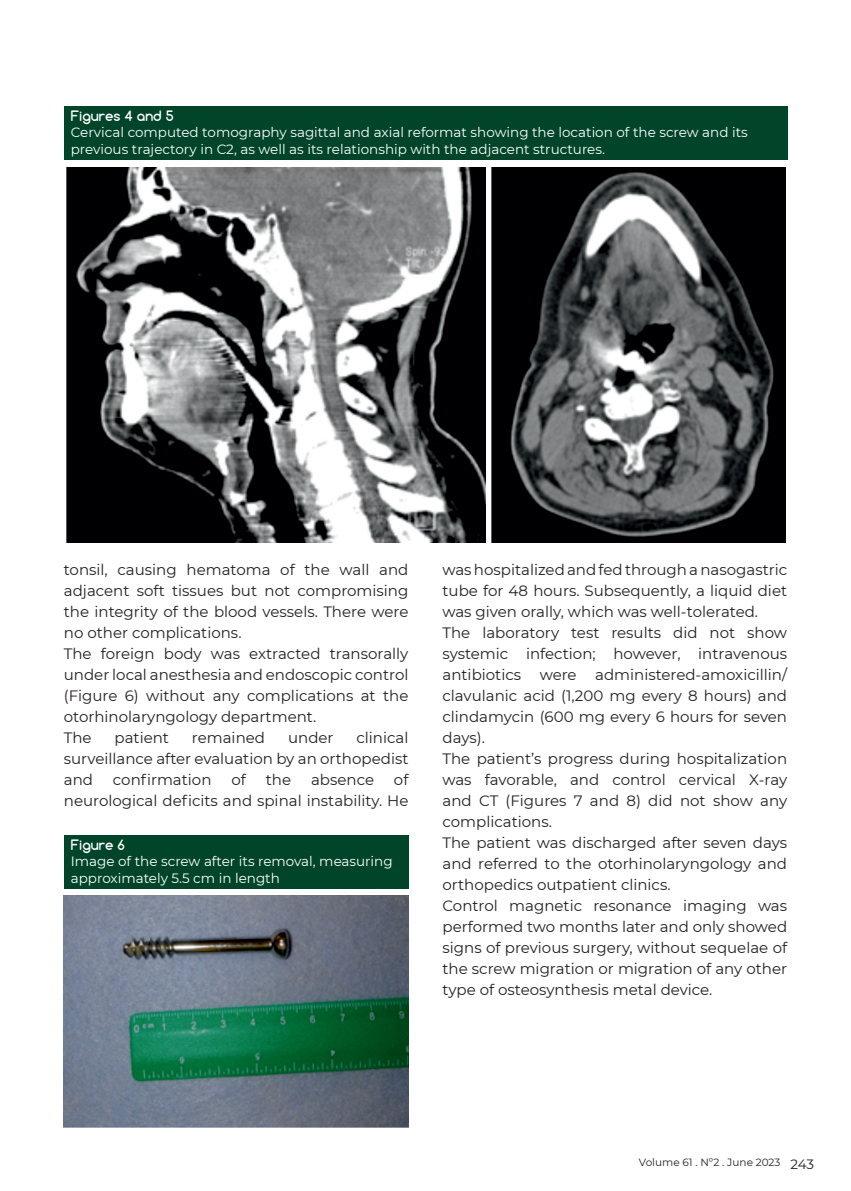
<style>
.page{position:relative;width:851px;height:1191px;background:#fff}
.page>*{position:absolute;margin:0;border:0;box-sizing:border-box;transform-origin:0 0}
.t1{font:15px/21px "Montserrat";color:#231f20}
.t2{font:13.5px/16.2px "Montserrat";color:#fff}
.t3{font:700 13.5px "Comfortaa";color:#fff}
.t4{font:10.5px "Montserrat";color:#231f20}
.s1{font-size:13.5px}
</style>
<div class="page">
<div style="left:64px;top:835px;width:344px;height:53px;background:#00452a"></div>
<div style="left:64px;top:106px;width:723px;height:53px;background:#00452a"></div>
<img style="left:66px;top:168px;width:419px;height:374px">
<img style="left:492px;top:168px;width:293px;height:374px">
<img style="left:64px;top:895px;width:344px;height:232px">
<p class="t3" style="left:71px;top:107px;width:104px">Figures 4 and 5</p>
<p class="t2" style="left:71px;top:124px;width:678px">Cervical computed tomography sagittal and axial reformat showing the location of the screw and its previous trajectory in C2, as well as its relationship with the adjacent structures.</p>
<p class="t1" style="left:64px;top:558px;width:346px">tonsil, causing hematoma of the wall and adjacent soft tissues but not compromising the integrity of the blood vessels. There were no other complications.<br>The foreign body was extracted transorally under local anesthesia and endoscopic control (Figure 6) without any complications at the otorhinolaryngology department.<br>The</p>
<p class="t1" style="left:64px;top:726px;width:346px;text-align:justify;text-indent:292px">clinical surveillance after evaluation by an orthopedist and</p>
<p class="t1" style="left:115px;top:726px;width:56px">patient</p>
<p class="t1" style="left:192px;top:726px;width:75px">remained</p>
<p class="t1" style="left:288px;top:726px;width:47px">under</p>
<p class="t1" style="left:64px;top:768px;width:346px;text-align:right">of<br>neurological deficits and spinal instability. He</p>
<p class="t1" style="left:113px;top:768px;width:100px">confirmation</p>
<p class="t1" style="left:231px;top:768px;width:16px">of</p>
<p class="t1" style="left:266px;top:768px;width:27px">the</p>
<p class="t1" style="left:311px;top:768px;width:64px">absence</p>
<p class="t3" style="left:71px;top:836px;width:56px">Figure 6</p>
<p class="t2" style="left:71px;top:853px;width:323px">Image of the screw after its removal, measuring approximately 5.5 cm in length</p>
<p class="t1" style="left:442px;top:558px;width:346px">was hospitalized and fed through a nasogastric tube for 48 hours. Subsequently, a liquid diet was given orally, which was well-tolerated.<br>The laboratory test results did not show systemic infection; however, intravenous antibiotics were administered-amoxicillin/ clavulanic acid (1,200 mg every 8 hours) and clindamycin (600 mg every 6 hours for seven days).<br>The patient’s progress during hospitalization was favorable, and control cervical X-ray and CT (Figures 7 and 8) did not show any complications.<br>The patient was discharged after seven days and referred to the otorhinolaryngology and orthopedics outpatient clinics.<br>Control magnetic resonance imaging was performed two months later and only showed signs of previous surgery, without sequelae of the screw migration or migration of any other type of osteosynthesis metal device.</p>
<p class="t4" style="left:639px;top:1155px;width:176px">Volume 61 . Nº2 . June 2023 <span class="s1">243</span></p>
</div>
